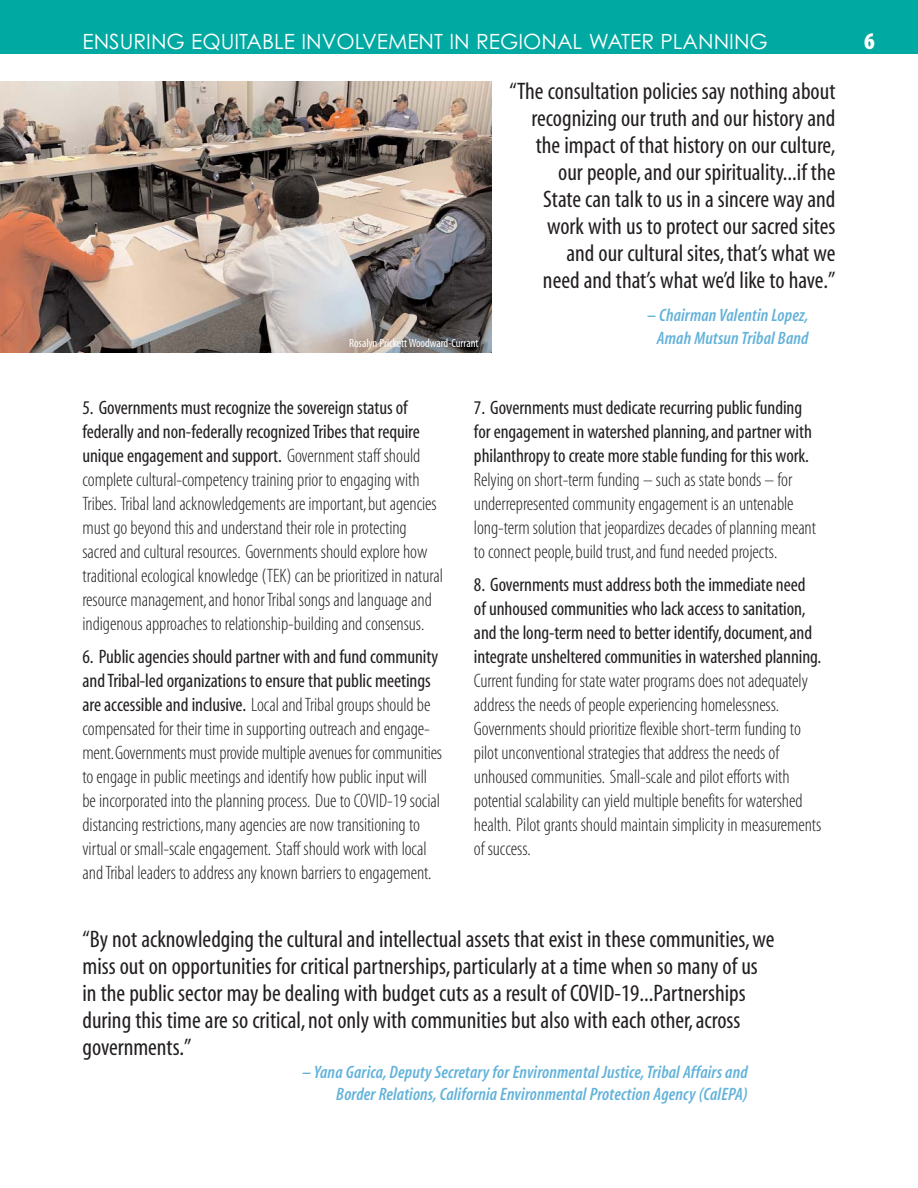
<style>
.page{position:relative;width:918px;height:1188px;background:#fff}
.page>*{position:absolute;margin:0;border:0;box-sizing:border-box;transform-origin:0 0}
.t1{font:24px/27px "Myriad MM 400 300";color:#231f20}
.t2{font:24px "Myriad MM 830 300";color:#fff}
.t3{font:21px "Century Gothic";color:#fff}
.t4{font:19.5px/24px "Myriad MM 215 300";letter-spacing:-.005em;color:#231f20}
.t5{font:19.5px/24px "Myriad MM 400 300";letter-spacing:-.005em;color:#231f20}
.t6{font:18px/22.5px "Myriad MM It 565 300";letter-spacing:.01em;color:#63b2da;text-align:right}
.t7{font:12px "Myriad MM 400 300";letter-spacing:-.005em;color:#fff}
.s1{font-family:"Myriad MM 215 300"}
.s2{font-family:"Myriad MM 400 300"}
</style>
<div class="page">
<div style="left:0;top:0;width:918px;height:54px;background:#00a9a1"></div>
<img style="left:0;top:81px;width:491px;height:272px">
<p class="t3" style="left:82px;top:34px;width:687px">ENSURING EQUITABLE INVOLVEMENT IN REGIONAL WATER PLANNING</p>
<p class="t2" style="left:864px;top:32px;width:12px">6</p>
<p class="t7" style="left:349px;top:339px;width:131px">Rosalyn Prickett Woodward-Currant</p>
<p class="t1" style="left:509px;top:80px;width:328px;text-align:right">“The consultation policies say nothing about recognizing our truth and our history and the impact of that history on our culture, our people, and our spirituality...if the<br>State can talk to us in a sincere way and work with us to protect our sacred sites<br>and our cultural sites, that’s what we<br>need and that’s what we’d like to have.”</p>
<p class="t6" style="left:647px;top:306px;width:163px">– Chairman Valentin Lopez,</p>
<p class="t6" style="left:657px;top:328px;width:153px">Amah Mutsun Tribal Band</p>
<p class="t5" style="left:82px;top:397px;width:339px">5. Governments must recognize the sovereign status of federally and non-federally recognized Tribes that require unique engagement and support. <span class="s1">Government staff should</span></p>
<p class="t4" style="left:82px;top:469px;width:362px">complete cultural-competency training prior to engaging with Tribes. Tribal land acknowledgements are important,but agencies must go beyond this and understand their role in protecting sacred and cultural resources. Governments should explore how traditional ecological knowledge (TEK) can be prioritized in natural resource management,and honor Tribal songs and language and indigenous approaches to relationship-building and consensus.</p>
<p class="t5" style="left:82px;top:646px;width:357px">6. Public agencies should partner with and fund community and Tribal-led organizations to ensure that public meetings</p>
<p class="t4" style="left:82px;top:694px;width:361px"><span class="s2">are accessible and inclusive.</span> Local and Tribal groups should be compensated for their time in supporting outreach and engage&shy;ment.Governments must provide multiple avenues for communities to engage in public meetings and identify how public input will be incorporated into the planning process. Due to COVID-19 social distancing restrictions,many agencies are now transitioning to virtual or small-scale engagement. Staff should work with local and Tribal leaders to address any known barriers to engagement.</p>
<p class="t5" style="left:474px;top:397px;width:339px">7. Governments must dedicate recurring public funding for engagement in watershed planning,and partner with philanthropy to create more stable funding for this work.</p>
<p class="t4" style="left:474px;top:469px;width:343px">Relying on short-term funding – such as state bonds – for underrepresented community engagement is an untenable long-term solution that jeopardizes decades of planning meant to connect people,build trust,and fund needed projects.</p>
<p class="t5" style="left:474px;top:574px;width:349px">8. Governments must address both the immediate need of unhoused communities who lack access to sanitation, and the long-term need to better identify,document,and integrate unsheltered communities in watershed planning.</p>
<p class="t4" style="left:474px;top:670px;width:349px">Current funding for state water programs does not adequately address the needs of people experiencing homelessness.<br>Governments should prioritize flexible short-term funding to pilot unconventional strategies that address the needs of unhoused communities. Small-scale and pilot efforts with potential scalability can yield multiple benefits for watershed health. Pilot grants should maintain simplicity in measurements of success.</p>
<p class="t1" style="left:82px;top:928px;width:693px">“By not acknowledging the cultural and intellectual assets that exist in these communities, we miss out on opportunities for critical partnerships, particularly at a time when so many of us in the public sector may be dealing with budget cuts as a result of COVID-19...Partnerships during this time are so critical, not only with communities but also with each other, across governments.”</p>
<p class="t6" style="left:302px;top:1062px;width:447px">– Yana Garica, Deputy Secretary for Environmental Justice, Tribal Affairs and<br>Border Relations, California Environmental Protection Agency (CalEPA)</p>
</div>
